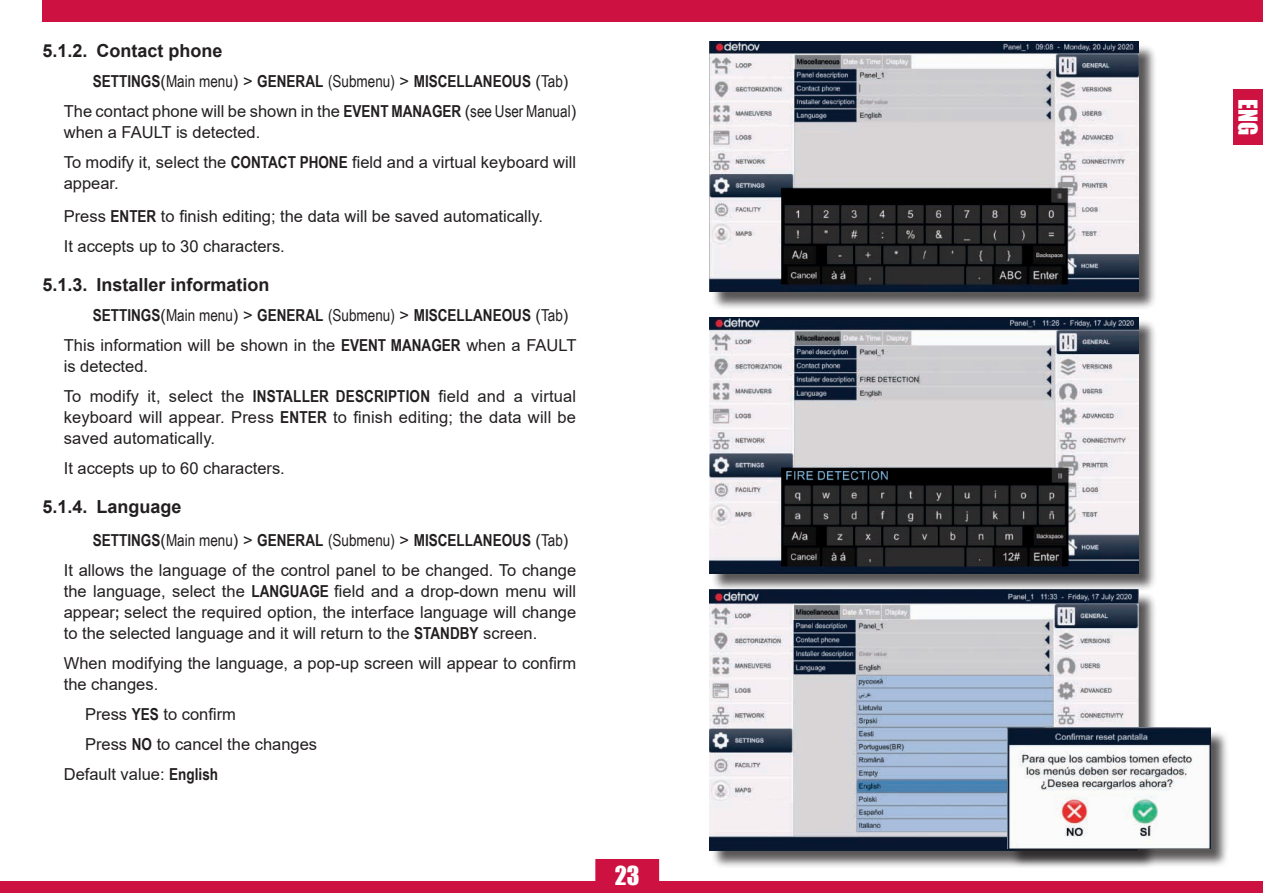
<style>
.page{position:relative;width:1263px;height:893px;background:#fff}
.page>*{position:absolute;margin:0;border:0;box-sizing:border-box;transform-origin:0 0}
.t1{font:24px "Impact";color:#fff}
.t2{font:700 18px "Arial";color:#231f20}
.t3{font:16.5px/21px "Arial";color:#231f20}
.t4{font:700 16.5px "Arial Narrow";color:#231f20}
.s1{font-family:"Arial";font-weight:400}
.s2{font-weight:400}
.s3{font-family:"Arial Narrow";font-weight:700}
.s4{font-family:"Arial Narrow"}
</style>
<div class="page">
<div style="left:0;top:881px;width:1263px;height:12px;background:#cd1141"></div>
<svg style="left:595px;top:859px;width:65px;height:22px"></svg>
<div style="left:43px;top:0;width:1220px;height:21px;background:#cd1141"></div>
<div style="left:1233px;top:89px;width:30px;height:55px;background:#cd1141"></div>
<div style="left:711px;top:44px;width:446px;height:267px;background:#231f20;opacity:.75"></div>
<img style="left:709px;top:42px;width:429px;height:249px">
<div style="left:711px;top:319px;width:446px;height:273px;background:#231f20;opacity:.75"></div>
<img style="left:709px;top:317px;width:429px;height:256px">
<div style="left:711px;top:592px;width:446px;height:277px;background:#231f20;opacity:.75"></div>
<img style="left:709px;top:590px;width:429px;height:260px">
<div style="left:1009px;top:730px;width:220px;height:138px;background:#231f20;opacity:.75"></div>
<img style="left:1007px;top:728px;width:203px;height:121px">
<p class="t2" style="left:43px;top:38px;width:182px">5.1.2. Contact phone</p>
<p class="t4" style="left:93px;top:69px;width:477px">SETTINGS<span class="s1">(</span><span class="s2">Main menu</span><span class="s1">) &gt;</span> GENERAL <span class="s2">(Submenu)</span> <span class="s1">&gt;</span> MISCELLANEOUS <span class="s1">(</span><span class="s2">Tab</span><span class="s1">)</span></p>
<p class="t3" style="left:64px;top:101px;width:514px">The contact phone will be shown in the <span class="s3">EVENT MANAGER</span> (<span class="s4">see User Manual</span>) when a FAULT is detected.</p>
<p class="t3" style="left:64px;top:152px;width:514px">To modify it, select the <span class="s3">CONTACT PHONE</span> field and a virtual keyboard will appear.</p>
<p class="t3" style="left:64px;top:201px;width:481px;line-height:30px">Press <span class="s3">ENTER</span> to finish editing; the data will be saved automatically.<br>It accepts up to 30 characters.</p>
<p class="t2" style="left:43px;top:272px;width:229px">5.1.3. Installer information</p>
<p class="t4" style="left:93px;top:303px;width:477px">SETTINGS<span class="s1">(</span><span class="s2">Main menu</span><span class="s1">) &gt;</span> GENERAL <span class="s2">(Submenu)</span> <span class="s1">&gt;</span> MISCELLANEOUS <span class="s1">(</span><span class="s2">Tab</span><span class="s1">)</span></p>
<p class="t3" style="left:64px;top:335px;width:514px">This information will be shown in the <span class="s3">EVENT MANAGER</span> when a FAULT is detected.</p>
<p class="t3" style="left:64px;top:386px;width:514px;text-align:justify">To modify it, select the <span class="s3">INSTALLER DESCRIPTION</span> field and a virtual keyboard will appear. Press <span class="s3">ENTER</span> to finish editing; the data will be saved automatically.</p>
<p class="t3" style="left:64px;top:458px;width:223px">It accepts up to 60 characters.</p>
<p class="t2" style="left:43px;top:494px;width:141px">5.1.4. Language</p>
<p class="t4" style="left:93px;top:528px;width:477px">SETTINGS<span class="s1">(</span><span class="s2">Main menu</span><span class="s1">) &gt;</span> GENERAL <span class="s2">(Submenu)</span> <span class="s1">&gt;</span> MISCELLANEOUS <span class="s1">(</span><span class="s2">Tab</span><span class="s1">)</span></p>
<p class="t3" style="left:64px;top:560px;width:514px;text-align:justify">It allows the language of the control panel to be changed. To change the language, select the <span class="s3">LANGUAGE</span> field and a drop-down menu will appear<span class="s3">;</span> select the required option, the interface language will change to the selected language and it will return to the <span class="s3">STANDBY</span> screen.</p>
<p class="t3" style="left:64px;top:653px;width:514px">When modifying the language, a pop-up screen will appear to confirm the changes.</p>
<p class="t3" style="left:85px;top:704px;width:152px">Press <span class="s3">YES</span> to confirm</p>
<p class="t3" style="left:85px;top:734px;width:234px">Press <span class="s3">NO</span> to cancel the changes</p>
<p class="t3" style="left:64px;top:764px;width:156px">Default value: <span class="s3">English</span></p>
<h1 class="t1" style="left:615px;top:857px;width:26px">23</h1>
<h1 class="t1" style="left:1267px;top:99px;width:38px;rotate:90deg">ENG</h1>
</div>
